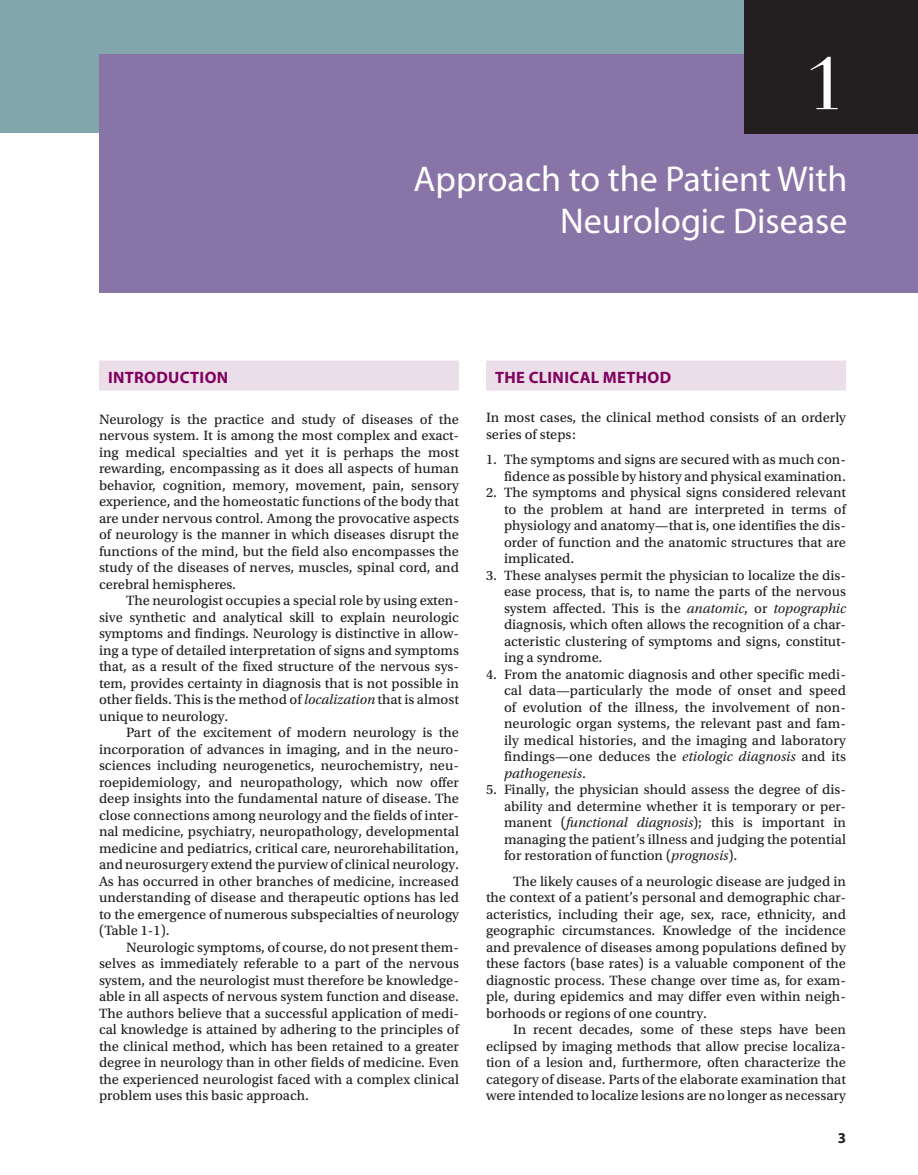
<style>
.page{position:relative;width:918px;height:1175px;background:#fff}
.page>*{position:absolute;margin:0;border:0;box-sizing:border-box;transform-origin:0 0}
.chapter_number{font:75px "Bauer Bodoni Std";color:#fff}
.chapter_title{font:36px/42px "Myriad Pro";color:#fff;text-align:right}
.heading-01{font:700 16.5px "Myriad Pro";letter-spacing:.02em;color:#7f015e}
.drop_folio-recto{font:700 15px "Myriad Pro";color:#231f20}
.text{font:14.25px/16.5px "Utopia Std Capt";color:#231f20;text-align:justify}
.text_first{font:14.25px/16.5px "Utopia Std Capt";color:#231f20;text-align:justify}
.s1{font-family:"Utopia Std";font-style:italic}
</style>
<div class="page">
<div style="left:0;top:0;width:918px;height:133px;background:#81a7ad"></div>
<div style="left:99px;top:54px;width:819px;height:238px;background:#8974a7"></div>
<div style="left:745px;top:0;width:173px;height:134px;background:#231f20"></div>
<div style="left:99px;top:360px;width:360px;height:30px;background:#ecdee8"></div>
<div style="left:486px;top:360px;width:360px;height:30px;background:#ecdee8"></div>
<p class="chapter_number" style="left:804px;top:39px;width:43px">1</p>
<p class="chapter_title" style="left:414px;top:157px;width:435px">Approach to the Patient With<br>Neurologic Disease</p>
<p class="heading-01" style="left:108px;top:367px;width:122px">INTRODUCTION</p>
<p class="text_first" style="left:99px;top:411px;width:362px">Neurology is the practice and study of diseases of the nervous system. It is among the most complex and exact&shy;ing medical specialties and yet it is perhaps the most rewarding, encompassing as it does all aspects of human behavior, cognition, memory, movement, pain, sensory experience, and the homeostatic functions of the body that are under nervous control. Among the provocative aspects of neurology is the manner in which diseases disrupt the functions of the mind, but the field also encompasses the study of the diseases of nerves, muscles, spinal cord, and cerebral hemispheres.</p>
<p class="text" style="left:99px;top:592px;width:362px;text-indent:27px">The neurologist occupies a special role by using exten&shy;sive synthetic and analytical skill to explain neurologic symptoms and findings. Neurology is distinctive in allow&shy;ing a type of detailed interpretation of signs and symptoms that, as a result of the fixed structure of the nervous sys&shy;tem, provides certainty in diagnosis that is not possible in other fields. This is the method of <span class="s1">localization</span> that is almost unique to neurology.</p>
<p class="text" style="left:99px;top:724px;width:362px;text-indent:27px">Part of the excitement of modern neurology is the incorporation of advances in imaging, and in the neuro&shy;sciences including neurogenetics, neurochemistry, neu&shy;roepidemiology, and neuropathology, which now offer deep insights into the fundamental nature of disease. The close connections among neurology and the fields of inter&shy;nal medicine, psychiatry, neuropathology, developmental medicine and pediatrics, critical care, neurorehabilitation, and neurosurgery extend the purview of clinical neurology.<br>As has occurred in other branches of medicine, increased understanding of disease and therapeutic options has led to the emergence of numerous subspecialties of neurology (Table 1-1).</p>
<p class="text" style="left:99px;top:939px;width:362px;text-indent:27px">Neurologic symptoms, of course, do not present them&shy;selves as immediately referable to a part of the nervous system, and the neurologist must therefore be knowledge&shy;able in all aspects of nervous system function and disease.<br>The authors believe that a successful application of medi&shy;cal knowledge is attained by adhering to the principles of the clinical method, which has been retained to a greater degree in neurology than in other fields of medicine. Even the experienced neurologist faced with a complex clinical problem uses this basic approach.</p>
<p class="heading-01" style="left:495px;top:367px;width:178px">THE CLINICAL METHOD</p>
<p class="text_first" style="left:486px;top:409px;width:362px">In most cases, the clinical method consists of an orderly series of steps:</p>
<p class="text" style="left:486px;top:451px;width:362px;text-align:right">1. The symptoms and signs are secured with as much con&shy;fidence as possible by history and physical examination.</p>
<p class="text" style="left:504px;top:484px;width:344px;text-indent:-18px">2. The symptoms and physical signs considered relevant to the problem at hand are interpreted in terms of physiology and anatomy—that is, one identifies the dis&shy;order of function and the anatomic structures that are implicated.</p>
<p class="text" style="left:504px;top:567px;width:344px;text-indent:-18px">3. These analyses permit the physician to localize the dis&shy;ease process, that is, to name the parts of the nervous system affected. This is the <span class="s1">anatomic</span>, or <span class="s1">topographic </span>diagnosis, which often allows the recognition of a char&shy;acteristic clustering of symptoms and signs, constitut&shy;ing a syndrome.</p>
<p class="text" style="left:504px;top:666px;width:344px;text-indent:-18px">4. From the anatomic diagnosis and other specific medi&shy;cal data—particularly the mode of onset and speed of evolution of the illness, the involvement of non&shy;neurologic organ systems, the relevant past and fam&shy;ily medical histories, and the imaging and laboratory findings—one deduces the <span class="s1">etiologic diagnosis</span> and its <span class="s1">pathogenesis</span>.</p>
<p class="text" style="left:504px;top:781px;width:344px;text-indent:-18px">5. Finally, the physician should assess the degree of dis&shy;ability and determine whether it is temporary or per&shy;manent (<span class="s1">functional diagnosis</span>); this is important in managing the patient’s illness and judging the potential for restoration of function (<span class="s1">prognosis</span>).</p>
<p class="text" style="left:486px;top:873px;width:362px;text-indent:27px">The likely causes of a neurologic disease are judged in the context of a patient’s personal and demographic char&shy;acteristics, including their age, sex, race, ethnicity, and geographic circumstances. Knowledge of the incidence and prevalence of diseases among populations defined by these factors (base rates) is a valuable component of the diagnostic process. These change over time as, for exam&shy;ple, during epidemics and may differ even within neigh&shy;borhoods or regions of one country.</p>
<p class="text" style="left:486px;top:1021px;width:362px;text-indent:27px">In recent decades, some of these steps have been eclipsed by imaging methods that allow precise localiza&shy;tion of a lesion and, furthermore, often characterize the category of disease. Parts of the elaborate examination that were intended to localize lesions are no longer as necessary</p>
<p class="drop_folio-recto" style="left:838px;top:1128px;width:10px">3</p>
</div>
